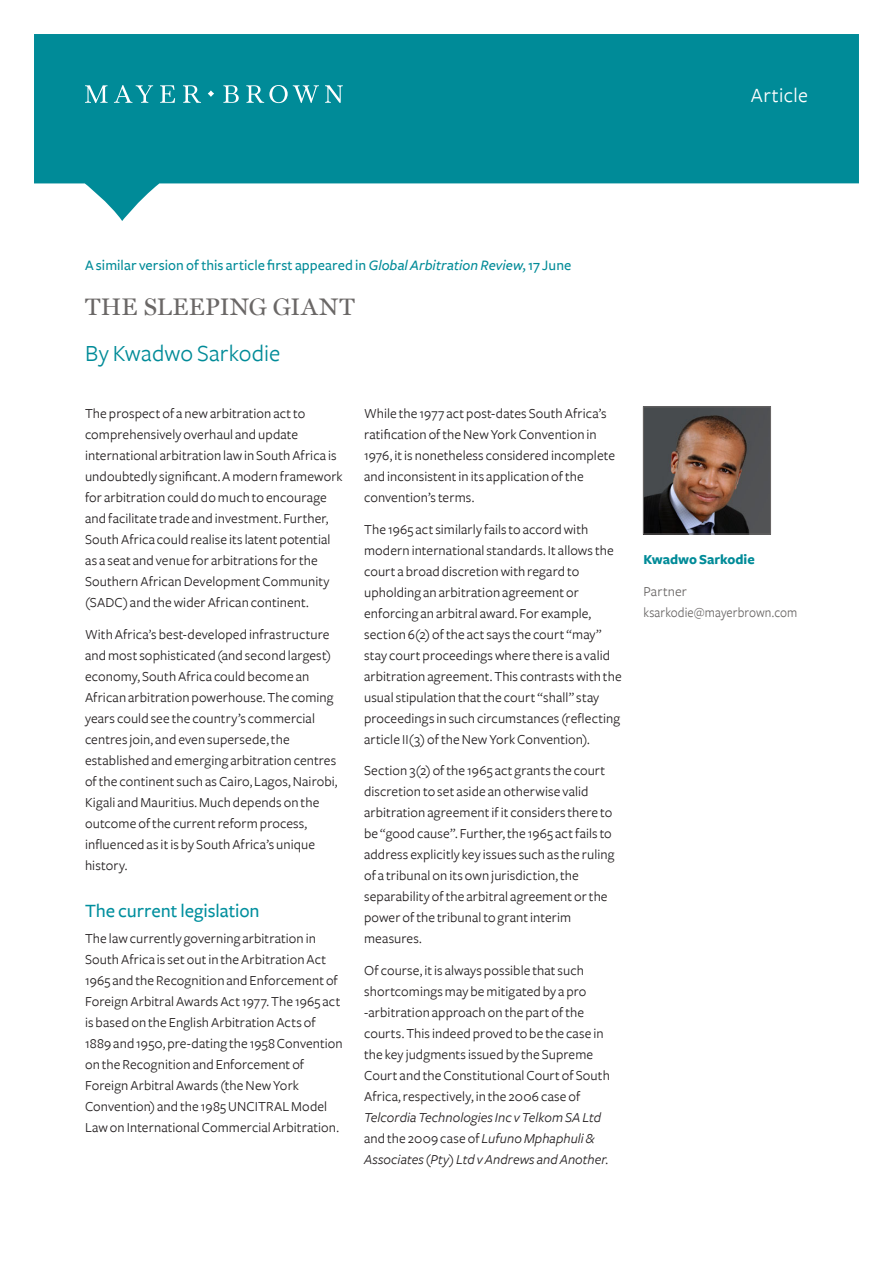
<style>
.page{position:relative;width:893px;height:1263px;background:#fff}
.page>*{position:absolute;margin:0;border:0;box-sizing:border-box;transform-origin:0 0}
.M_roman______title_2{font:24px "Miller Text";letter-spacing:.01em;color:#6a6766}
.M_roman______title_2-2{font:24px "Freight Sans";letter-spacing:.01em;color:#008b98}
.F_book______document{font:21px "Freight Sans";letter-spacing:.015em;color:#fff}
.Headings_L1_Subhead{font:500 19.5px "Freight Sans";letter-spacing:-.005em;color:#008f9e}
.Headings_L1_Subhead-2{font:500 15px "Freight Sans";letter-spacing:.005em;color:#008b98}
.Body_copy{font:14.25px/21px "Freight Sans";letter-spacing:.01em;color:#231f20}
.Body_copy_italic{font:14.25px/21px "Freight Sans";letter-spacing:.01em;color:#6a6766}
.Body_copy_italic-2{font:700 14.25px "Freight Sans";color:#008b98}
.s1{font-style:italic}
</style>
<div class="page">
<svg style="left:34px;top:34px;width:825px;height:187px;fill:#008b98"></svg>
<svg style="left:85px;top:85px;width:258px;height:18px;background:#38a4ae"></svg>
<img style="left:645px;top:409px;width:124px;height:123px">
<div style="left:643px;top:407px;width:128px;height:127px;border:1px solid #6a6766"></div>
<p class="F_book______document" style="left:751px;top:84px;width:59px">Article</p>
<p class="Headings_L1_Subhead-2" style="left:85px;top:257px;width:488px">A similar version of this article first appeared in <span class="s1">Global Arbitration Review</span>, 17 June</p>
<p class="M_roman______title_2" style="left:85px;top:293px;width:271px">THE SLEEPING GIANT</p>
<p class="M_roman______title_2-2" style="left:85px;top:340px;width:197px">By Kwadwo Sarkodie</p>
<p class="Body_copy" style="left:85px;top:403px;width:259px">The prospect of a new arbitration act to comprehensively overhaul and update international arbitration law in South Africa is undoubtedly significant. A modern framework for arbitration could do much to encourage and facilitate trade and investment. Further, South Africa could realise its latent potential as a seat and venue for arbitrations for the Southern African Development Community (SADC) and the wider African continent.</p>
<p class="Body_copy" style="left:85px;top:624px;width:254px">With Africa’s best-developed infrastructure and most sophisticated (and second largest) economy, South Africa could become an African arbitration powerhouse. The coming years could see the country’s commercial centres join, and even supersede, the established and emerging arbitration centres of the continent such as Cairo, Lagos, Nairobi, Kigali and Mauritius. Much depends on the outcome of the current reform process, influenced as it is by South Africa’s unique history.</p>
<p class="Headings_L1_Subhead" style="left:85px;top:900px;width:176px">The current legislation</p>
<p class="Body_copy" style="left:85px;top:928px;width:259px">The law currently governing arbitration in South Africa is set out in the Arbitration Act 1965 and the Recognition and Enforcement of Foreign Arbitral Awards Act 1977. The 1965 act is based on the English Arbitration Acts of 1889 and 1950, pre-dating the 1958 Convention on the Recognition and Enforcement of Foreign Arbitral Awards (the New York Convention) and the 1985 UNCITRAL Model Law on International Commercial Arbitration.</p>
<p class="Body_copy" style="left:364px;top:403px;width:253px">While the 1977 act post-dates South Africa’s ratification of the New York Convention in 1976, it is nonetheless considered incomplete and inconsistent in its application of the convention’s terms.</p>
<p class="Body_copy" style="left:364px;top:519px;width:259px">The 1965 act similarly fails to accord with modern international standards. It allows the court a broad discretion with regard to upholding an arbitration agreement or enforcing an arbitral award. For example, section 6(2) of the act says the court “may” stay court proceedings where there is a valid arbitration agreement. This contrasts with the usual stipulation that the court “shall” stay proceedings in such circumstances (reflecting article II(3) of the New York Convention).</p>
<p class="Body_copy" style="left:364px;top:760px;width:252px">Section 3(2) of the 1965 act grants the court discretion to set aside an otherwise valid arbitration agreement if it considers there to be “good cause”. Further, the 1965 act fails to address explicitly key issues such as the ruling of a tribunal on its own jurisdiction, the separability of the arbitral agreement or the power of the tribunal to grant interim measures.</p>
<p class="Body_copy" style="left:364px;top:960px;width:247px">Of course, it is always possible that such shortcomings may be mitigated by a pro -arbitration approach on the part of the courts. This indeed proved to be the case in the key judgments issued by the Supreme Court and the Constitutional Court of South Africa, respectively, in the 2006 case of <span class="s1">Telcordia Technologies Inc v Telkom SA Ltd </span>and the 2009 case of <span class="s1">Lufuno Mphaphuli &amp; Associates (Pty) Ltd v Andrews and Another</span>.</p>
<p class="Body_copy_italic-2" style="left:643px;top:552px;width:113px">Kwadwo Sarkodie</p>
<p class="Body_copy_italic" style="left:643px;top:581px;width:155px">Partner ksarkodie@mayerbrown.com</p>
</div>
